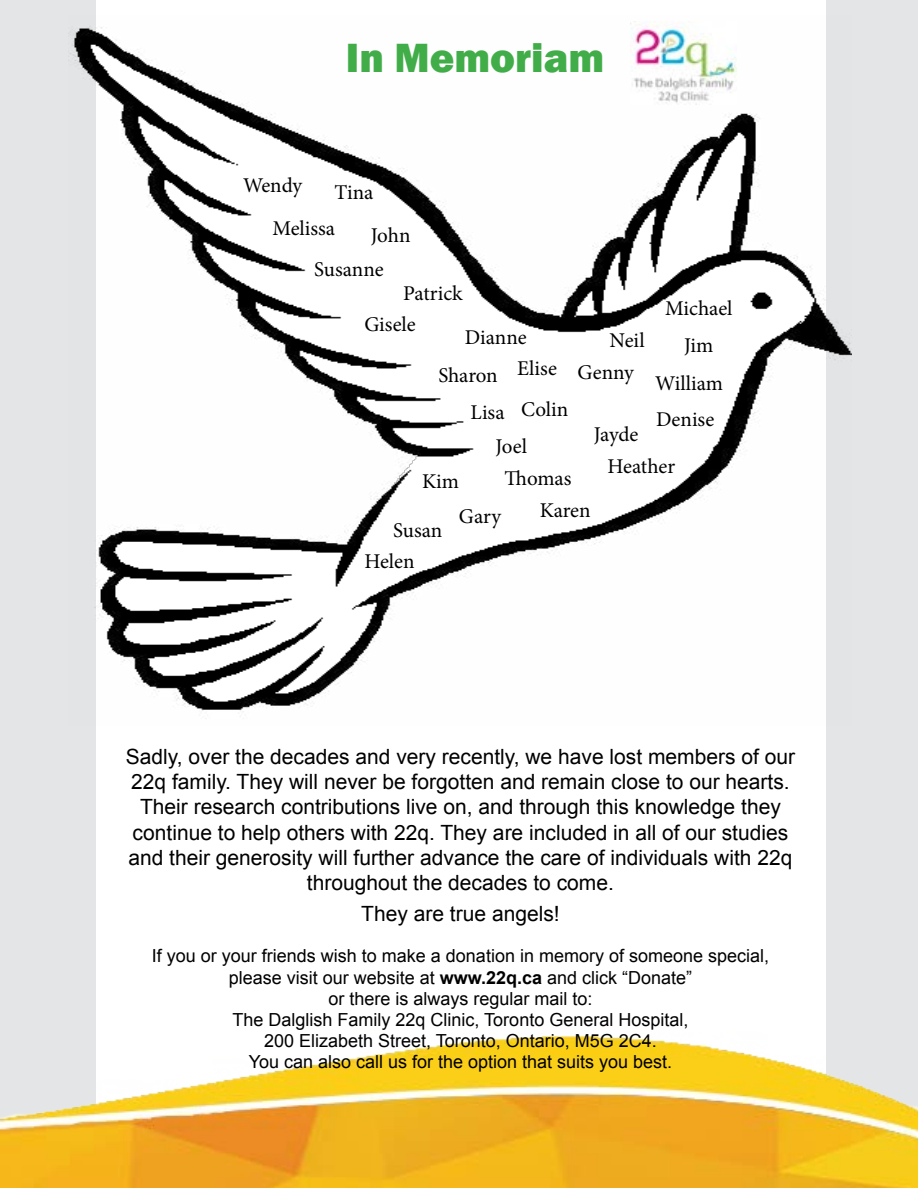
<style>
.page{position:relative;width:918px;height:1188px;background:#fff}
.page>*{position:absolute;margin:0;border:0;box-sizing:border-box;transform-origin:0 0}
.t1{font:800 42px "Franklin Gothic";color:#41ad49}
.t2{font:21px/25.2px "Arial";color:#000;text-align:center}
.t3{font:21px/38.1px "Minion Pro";letter-spacing:-.005em;color:#000}
.t4{font:18px/21.1px "Arial";color:#000;text-align:center}
.s1{font-weight:700}
</style>
<div class="page">
<div style="left:826px;top:0;width:92px;height:1162px;background:#e4e5e6"></div>
<div style="left:0;top:0;width:96px;height:1162px;background:#e4e5e6"></div>
<img style="left:0;top:1036px;width:918px;height:152px">
<img style="left:68px;top:21px;width:783px;height:691px">
<img style="left:630px;top:22px;width:107px;height:82px">
<h1 class="t1" style="left:346px;top:30px;width:260px">In Memoriam</h1>
<p class="t3" style="left:273px;top:163px;width:64px;line-height:43.2px;text-indent:-30px">Wendy<br>Melissa</p>
<p class="t3" style="left:335px;top:174px;width:40px">Tina</p>
<p class="t3" style="left:314px;top:219px;width:98px;line-height:33.3px;text-indent:56px">John<br>Susanne</p>
<p class="t3" style="left:403px;top:275px;width:61px">Patrick</p>
<p class="t3" style="left:364px;top:305px;width:53px">Gisele</p>
<p class="t3" style="left:438px;top:318px;width:90px;text-indent:26px">Dianne<br>Sharon</p>
<p class="t3" style="left:517px;top:349px;width:41px">Elise</p>
<p class="t3" style="left:665px;top:290px;width:69px">Michael</p>
<p class="t3" style="left:610px;top:322px;width:37px">Neil</p>
<p class="t3" style="left:655px;top:326px;width:69px;text-indent:29px">Jim<br>William</p>
<p class="t3" style="left:578px;top:353px;width:58px">Genny</p>
<p class="t3" style="left:495px;top:391px;width:74px;line-height:36.9px;text-indent:26px">Colin<br>Joel</p>
<p class="t3" style="left:471px;top:394px;width:36px">Lisa</p>
<p class="t3" style="left:656px;top:400px;width:60px">Denise</p>
<p class="t3" style="left:594px;top:415px;width:46px">Jayde</p>
<p class="t3" style="left:608px;top:447px;width:69px">Heather</p>
<p class="t3" style="left:540px;top:462px;width:52px;line-height:32.1px;text-indent:-35px">Thomas<br>Karen</p>
<p class="t3" style="left:422px;top:463px;width:38px">Kim</p>
<p class="t3" style="left:459px;top:497px;width:44px">Gary</p>
<p class="t3" style="left:364px;top:515px;width:79px;line-height:31px;text-indent:29px">Susan<br>Helen</p>
<p class="t2" style="left:126px;top:744px;width:671px">Sadly, over the decades and very recently, we have lost members of our 22q family. They will never be forgotten and remain close to our hearts.<br>Their research contributions live on, and through this knowledge they continue to help others with 22q. They are included in all of our studies and their generosity will further advance the care of individuals with 22q throughout the decades to come.</p>
<p class="t2" style="left:361px;top:902px;width:200px">They are true angels!</p>
<p class="t4" style="left:152px;top:946px;width:619px">If you or your friends wish to make a donation in memory of someone special, please visit our website at <span class="s1">www.22q.ca</span> and click “Donate”<br>or there is always regular mail to:<br>The Dalglish Family 22q Clinic, Toronto General Hospital,<br>200 Elizabeth Street, Toronto, Ontario, M5G 2C4.<br>You can also call us for the option that suits you best.</p>
</div>
